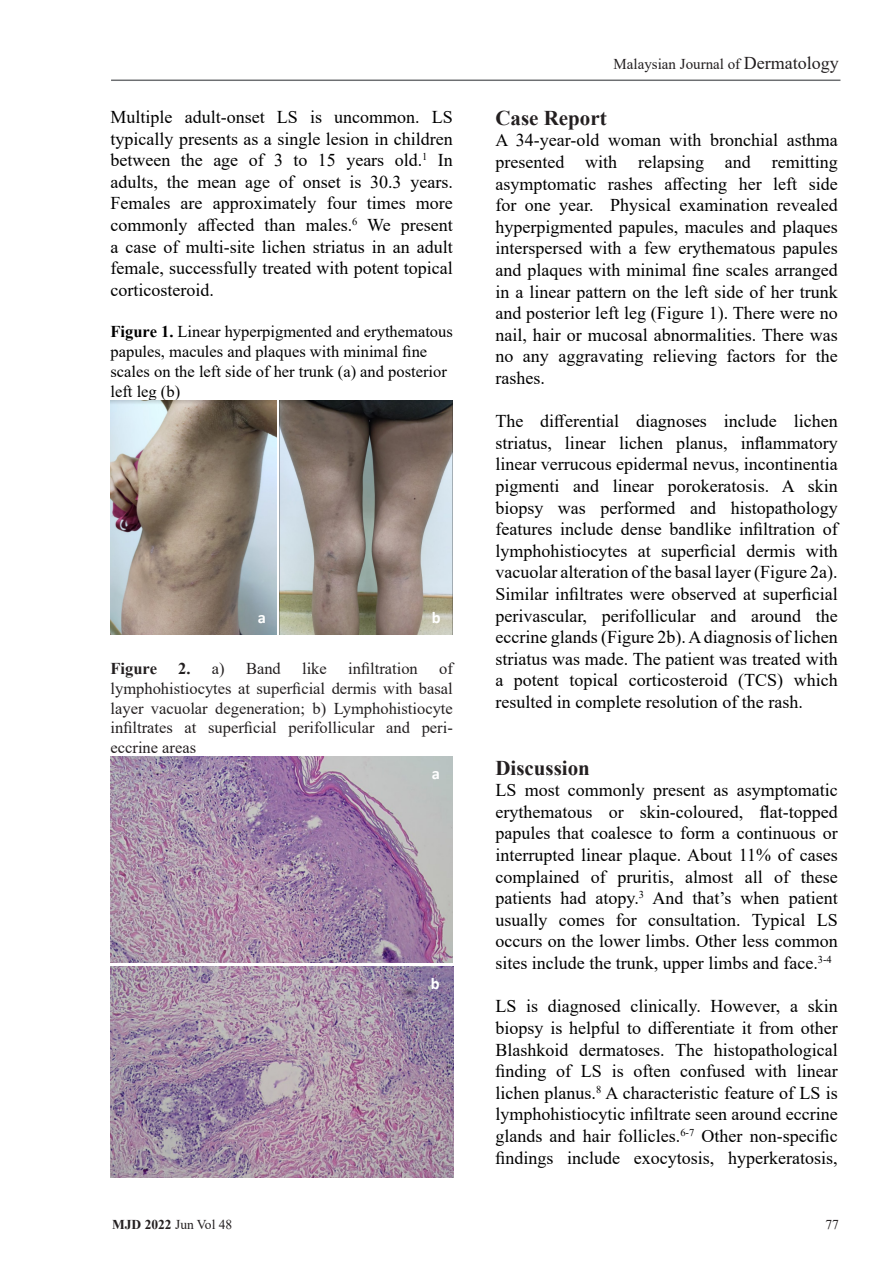
<style>
.page{position:relative;width:893px;height:1263px;background:#fff}
.page>*{position:absolute;margin:0;border:0;box-sizing:border-box;transform-origin:0 0}
.t1{font:700 21px "Times New Roman";color:#231f20}
.t2{font:18px/21.6px "Times New Roman";color:#000;text-align:justify}
.t3{font:16.5px/19.8px "Times New Roman";color:#231f20;text-align:justify}
.t4{font:16.5px/19.8px "Times New Roman";color:#000}
.t5{font:700 16.5px "Times New Roman";color:#231f20}
.t6{font:700 16.5px "Calibri";color:#fff}
.t7{font:15px "Times New Roman";color:#231f20}
.t8{font:13.5px "Times New Roman";color:#231f20}
.s1{font-weight:700}
.s2{font-weight:400}
.s3{font-size:18px}
</style>
<div class="page">
<hr style="left:111px;top:80px;width:729px;height:1px;background:#6d6f72">
<img style="left:111px;top:400px;width:165px;height:234px">
<img style="left:280px;top:400px;width:173px;height:234px">
<img style="left:111px;top:756px;width:342px;height:207px">
<img style="left:111px;top:966px;width:343px;height:212px">
<p class="t2" style="left:111px;top:106px;width:344px">Multiple adult-onset LS is uncommon. LS typically presents as a single lesion in children between the age of 3 to 15 years old.<sup>1</sup> In adults, the mean age of onset is 30.3 years.<br>Females are approximately four times more commonly affected than males.<sup>6</sup> We present a case of multi-site lichen striatus in an adult female, successfully treated with potent topical corticosteroid.</p>
<p class="t4" style="left:111px;top:321px;width:344px"><span class="s1">Figure 1.</span> Linear hyperpigmented and erythematous papules, macules and plaques with minimal fine scales on the left side of her trunk (a) and posterior left leg (b)</p>
<p class="t6" style="left:258px;top:605px;width:10px">a</p>
<p class="t6" style="left:432px;top:605px;width:10px">b</p>
<p class="t5" style="left:111px;top:656px;width:48px">Figure</p>
<p class="t5" style="left:178px;top:656px;width:48px">2. <span class="s2">a)</span></p>
<p class="t3" style="left:246px;top:658px;width:36px">Band</p>
<p class="t3" style="left:302px;top:658px;width:26px">like</p>
<p class="t3" style="left:348px;top:658px;width:71px">infiltration</p>
<p class="t3" style="left:111px;top:658px;width:344px;text-indent:329px">of lymphohistiocytes at superficial dermis with basal layer vacuolar degeneration; b) Lymphohistiocyte infiltrates at superficial perifollicular and peri&shy;eccrine areas</p>
<p class="t6" style="left:432px;top:762px;width:10px">a</p>
<p class="t6" style="left:431px;top:972px;width:10px">b</p>
<p class="t7" style="left:614px;top:53px;width:227px">Malaysian Journal of <span class="s3">Dermatology</span></p>
<p class="t1" style="left:495px;top:103px;width:113px">Case Report</p>
<p class="t2" style="left:495px;top:129px;width:344px">A 34-year-old woman with bronchial asthma presented with relapsing and remitting asymptomatic rashes affecting her left side for one year. Physical examination revealed hyperpigmented papules, macules and plaques interspersed with a few erythematous papules and plaques with minimal fine scales arranged in a linear pattern on the left side of her trunk and posterior left leg (Figure 1). There were no nail, hair or mucosal abnormalities. There was no any aggravating relieving factors for the rashes.</p>
<p class="t2" style="left:495px;top:410px;width:344px">The differential diagnoses include lichen striatus, linear lichen planus, inflammatory linear verrucous epidermal nevus, incontinentia pigmenti and linear porokeratosis. A skin biopsy was performed and histopathology features include dense bandlike infiltration of lymphohistiocytes at superficial dermis with vacuolar alteration of the basal layer (Figure 2a).<br>Similar infiltrates were observed at superficial perivascular, perifollicular and around the eccrine glands (Figure 2b). A diagnosis of lichen striatus was made. The patient was treated with a potent topical corticosteroid (TCS) which resulted in complete resolution of the rash.</p>
<p class="t1" style="left:495px;top:752px;width:96px">Discussion</p>
<p class="t2" style="left:495px;top:779px;width:344px">LS most commonly present as asymptomatic erythematous or skin-coloured, flat-topped papules that coalesce to form a continuous or interrupted linear plaque. About 11% of cases complained of pruritis, almost all of these patients had atopy.<sup>3</sup> And that’s when patient usually comes for consultation. Typical LS occurs on the lower limbs. Other less common sites include the trunk, upper limbs and face.<sup>3-4</sup></p>
<p class="t2" style="left:495px;top:995px;width:344px">LS is diagnosed clinically. However, a skin biopsy is helpful to differentiate it from other Blashkoid dermatoses. The histopathological finding of LS is often confused with linear lichen planus.<sup>8</sup> A characteristic feature of LS is lymphohistiocytic infiltrate seen around eccrine glands and hair follicles.<sup>6-7</sup> Other non-specific findings include exocytosis, hyperkeratosis,</p>
<p class="t8" style="left:112px;top:1215px;width:122px"><span class="s1">MJD 2022</span> Jun Vol 48</p>
<p class="t8" style="left:825px;top:1215px;width:15px">77</p>
</div>
